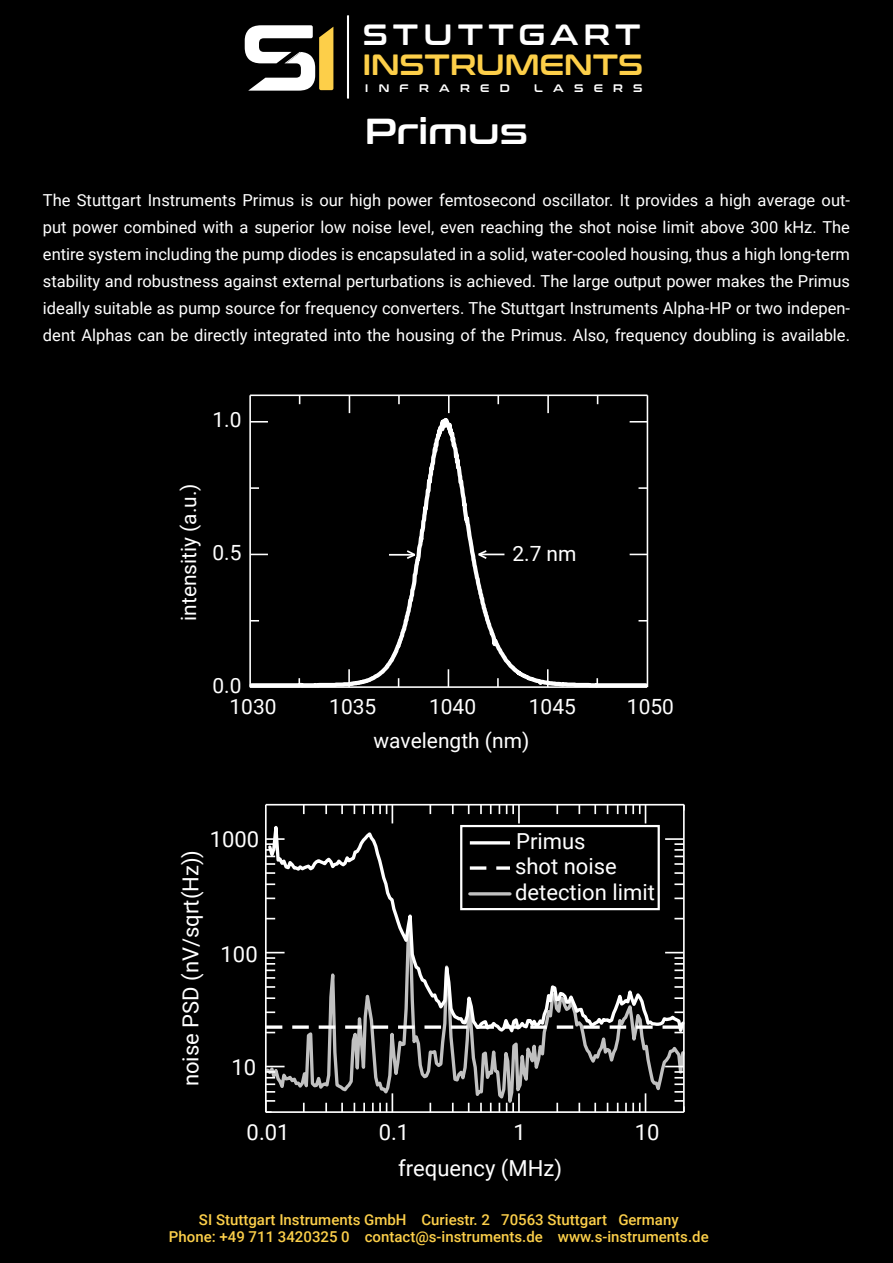
<style>
.page{position:relative;width:893px;height:1263px;background:#000}
.page>*{position:absolute;margin:0;border:0;box-sizing:border-box;transform-origin:0 0}
.t1{font:36px "Conthrax Sb";color:#fff}
.t2{font:29.1px "Conthrax Sb";color:#fdcf49}
.t3{font:29.1px "Conthrax Sb";letter-spacing:.18em;color:#fff}
.t4{font:22.05px/25.5px "Roboto";color:#fff}
.t5{font:21px "Roboto";color:#fff}
.t6{font:16.5px/27px "Roboto";color:#fff;text-align:justify}
.t7{font:500 15px/16.5px "Roboto";color:#fccf4a;text-align:center}
.t8{font:10.95px "Conthrax Sb";letter-spacing:.945em;color:#fff}
</style>
<div class="page">
<svg style="left:245px;top:25px;width:88px;height:66px"></svg>
<hr style="left:347px;top:15px;width:2px;height:84px;background:#fff">
<svg style="left:249px;top:394px;width:400px;height:294px"></svg>
<svg style="left:298px;top:678px;width:2px;height:8px"></svg>
<svg style="left:348px;top:669px;width:2px;height:17px"></svg>
<svg style="left:448px;top:669px;width:1px;height:17px"></svg>
<svg style="left:497px;top:678px;width:2px;height:8px"></svg>
<svg style="left:547px;top:669px;width:2px;height:17px"></svg>
<svg style="left:596px;top:678px;width:2px;height:8px"></svg>
<hr style="left:250px;top:686px;width:397px;height:2px;background:#fff">
<svg style="left:251px;top:554px;width:17px;height:1px"></svg>
<svg style="left:251px;top:487px;width:8px;height:2px"></svg>
<svg style="left:251px;top:421px;width:17px;height:2px"></svg>
<hr style="left:249px;top:395px;width:2px;height:292px;background:#fff">
<svg style="left:349px;top:396px;width:1px;height:17px"></svg>
<svg style="left:398px;top:396px;width:2px;height:8px"></svg>
<svg style="left:448px;top:396px;width:2px;height:17px"></svg>
<svg style="left:497px;top:396px;width:2px;height:8px"></svg>
<svg style="left:547px;top:396px;width:2px;height:17px"></svg>
<hr style="left:250px;top:394px;width:397px;height:2px;background:#fff">
<svg style="left:630px;top:554px;width:17px;height:1px"></svg>
<svg style="left:638px;top:487px;width:9px;height:2px"></svg>
<svg style="left:630px;top:421px;width:17px;height:2px"></svg>
<hr style="left:647px;top:395px;width:1px;height:292px;background:#fff">
<svg style="left:476px;top:549px;width:28px;height:11px"></svg>
<hr style="left:389px;top:554px;width:26px;height:2px;background:#fff">
<svg style="left:405px;top:549px;width:12px;height:11px"></svg>
<svg style="left:267px;top:1044px;width:418px;height:69px"></svg>
<svg style="left:266px;top:803px;width:419px;height:241px"></svg>
<div style="left:460px;top:825px;width:200px;height:85px;border:2px solid #fff"></div>
<div style="left:461px;top:826px;width:198px;height:83px;border:1px solid #fff"></div>
<hr style="left:470px;top:841px;width:40px;height:3px;background:#fff">
<svg style="left:470px;top:866px;width:40px;height:4px"></svg>
<hr style="left:470px;top:892px;width:40px;height:3px;background:#c1c1c1">
<svg style="left:303px;top:1103px;width:2px;height:8px"></svg>
<svg style="left:325px;top:1103px;width:2px;height:8px"></svg>
<svg style="left:341px;top:1103px;width:2px;height:8px"></svg>
<svg style="left:363px;top:1103px;width:2px;height:8px"></svg>
<svg style="left:372px;top:1093px;width:21px;height:18px"></svg>
<svg style="left:429px;top:1103px;width:2px;height:8px"></svg>
<svg style="left:452px;top:1103px;width:2px;height:8px"></svg>
<svg style="left:480px;top:1103px;width:2px;height:8px"></svg>
<svg style="left:490px;top:1103px;width:2px;height:8px"></svg>
<svg style="left:506px;top:1093px;width:14px;height:18px"></svg>
<svg style="left:556px;top:1103px;width:2px;height:8px"></svg>
<svg style="left:578px;top:1103px;width:2px;height:8px"></svg>
<svg style="left:594px;top:1103px;width:2px;height:8px"></svg>
<svg style="left:625px;top:1093px;width:21px;height:18px"></svg>
<hr style="left:266px;top:1111px;width:418px;height:2px;background:#fff">
<svg style="left:265px;top:1100px;width:10px;height:13px"></svg>
<svg style="left:267px;top:1091px;width:8px;height:2px"></svg>
<svg style="left:267px;top:1066px;width:18px;height:19px"></svg>
<svg style="left:267px;top:1025px;width:416px;height:8px"></svg>
<svg style="left:267px;top:1011px;width:8px;height:2px"></svg>
<svg style="left:267px;top:997px;width:8px;height:2px"></svg>
<svg style="left:267px;top:986px;width:8px;height:2px"></svg>
<svg style="left:267px;top:977px;width:8px;height:2px"></svg>
<svg style="left:267px;top:952px;width:18px;height:19px"></svg>
<svg style="left:267px;top:897px;width:8px;height:2px"></svg>
<svg style="left:267px;top:883px;width:8px;height:2px"></svg>
<svg style="left:267px;top:872px;width:8px;height:2px"></svg>
<svg style="left:267px;top:863px;width:8px;height:2px"></svg>
<svg style="left:267px;top:838px;width:18px;height:19px"></svg>
<hr style="left:265px;top:805px;width:2px;height:307px;background:#fff">
<svg style="left:303px;top:805px;width:2px;height:9px"></svg>
<svg style="left:325px;top:805px;width:2px;height:9px"></svg>
<svg style="left:341px;top:805px;width:2px;height:9px"></svg>
<svg style="left:363px;top:805px;width:2px;height:9px"></svg>
<svg style="left:372px;top:805px;width:21px;height:18px"></svg>
<svg style="left:429px;top:805px;width:2px;height:9px"></svg>
<svg style="left:452px;top:805px;width:2px;height:9px"></svg>
<svg style="left:480px;top:805px;width:2px;height:9px"></svg>
<svg style="left:490px;top:805px;width:2px;height:9px"></svg>
<svg style="left:506px;top:805px;width:14px;height:18px"></svg>
<svg style="left:556px;top:805px;width:2px;height:9px"></svg>
<svg style="left:578px;top:805px;width:2px;height:9px"></svg>
<svg style="left:594px;top:805px;width:2px;height:9px"></svg>
<svg style="left:625px;top:805px;width:21px;height:18px"></svg>
<hr style="left:266px;top:804px;width:418px;height:1px;background:#fff">
<svg style="left:674px;top:1100px;width:9px;height:12px"></svg>
<svg style="left:674px;top:1091px;width:9px;height:2px"></svg>
<svg style="left:665px;top:1066px;width:18px;height:19px"></svg>
<svg style="left:674px;top:1011px;width:9px;height:2px"></svg>
<svg style="left:674px;top:997px;width:9px;height:2px"></svg>
<svg style="left:674px;top:986px;width:9px;height:2px"></svg>
<svg style="left:674px;top:977px;width:9px;height:2px"></svg>
<svg style="left:665px;top:952px;width:18px;height:19px"></svg>
<svg style="left:674px;top:897px;width:9px;height:2px"></svg>
<svg style="left:674px;top:883px;width:9px;height:2px"></svg>
<svg style="left:674px;top:872px;width:9px;height:2px"></svg>
<svg style="left:674px;top:863px;width:9px;height:2px"></svg>
<svg style="left:665px;top:838px;width:18px;height:19px"></svg>
<hr style="left:683px;top:805px;width:2px;height:307px;background:#fff">
<h2 class="t3" style="left:363px;top:13px;width:279px">STUTTGART</h2>
<h2 class="t2" style="left:363px;top:42px;width:282px">INSTRUMENTS</h2>
<p class="t8" style="left:365px;top:79px;width:146px">INFRARED</p>
<p class="t8" style="left:534px;top:79px;width:110px">LASERS</p>
<h1 class="t1" style="left:365px;top:104px;width:164px">Primus</h1>
<p class="t6" style="left:43px;top:186px;width:809px">The Stuttgart Instruments Primus is our high power femtosecond oscillator. It provides a high average out&shy;put power combined with a superior low noise level, even reaching the shot noise limit above 300 kHz. The entire system including the pump diodes is encapsulated in a solid, water-cooled housing, thus a high long-term stability and robustness against external perturbations is achieved. The large output power makes the Primus ideally suitable as pump source for frequency converters. The Stuttgart Instruments Alpha-HP or two indepen&shy;dent Alphas can be directly integrated into the housing of the Primus. Also, frequency doubling is available.</p>
<p class="t5" style="left:212px;top:405px;width:31px">1.0</p>
<p class="t5" style="left:174px;top:621px;width:139px;rotate:-90deg">intensitiy (a.u.)</p>
<p class="t5" style="left:212px;top:538px;width:31px">0.5</p>
<p class="t5" style="left:512px;top:539px;width:66px">2.7 nm</p>
<p class="t5" style="left:212px;top:670px;width:31px">0.0</p>
<p class="t5" style="left:230px;top:692px;width:49px">1030</p>
<p class="t5" style="left:329px;top:692px;width:49px">1035</p>
<p class="t5" style="left:429px;top:692px;width:49px">1040</p>
<p class="t5" style="left:529px;top:692px;width:49px">1045</p>
<p class="t5" style="left:627px;top:692px;width:49px">1050</p>
<p class="t5" style="left:373px;top:726px;width:157px">wavelength (nm)</p>
<p class="t4" style="left:210px;top:825px;width:51px">1000</p>
<p class="t4" style="left:177px;top:1086px;width:238px;rotate:-90deg">noise PSD (nV/sqrt(Hz))</p>
<p class="t4" style="left:221px;top:940px;width:39px">100</p>
<p class="t4" style="left:231px;top:1054px;width:26px">10</p>
<p class="t4" style="left:515px;top:828px;width:141px">Primus<br>shot noise detection limit</p>
<p class="t4" style="left:247px;top:1118px;width:44px">0.01</p>
<p class="t4" style="left:379px;top:1118px;width:32px">0.1</p>
<p class="t4" style="left:513px;top:1118px;width:14px">1</p>
<p class="t4" style="left:635px;top:1118px;width:26px">10</p>
<p class="t4" style="left:398px;top:1154px;width:165px">frequency (MHz)</p>
<p class="t7" style="left:169px;top:1211px;width:541px">SI Stuttgart Instruments GmbH Curiestr. 2 70563 Stuttgart Germany<br>Phone: +49 711 3420325 0 contact@s-instruments.de www.s-instruments.de</p>
</div>
